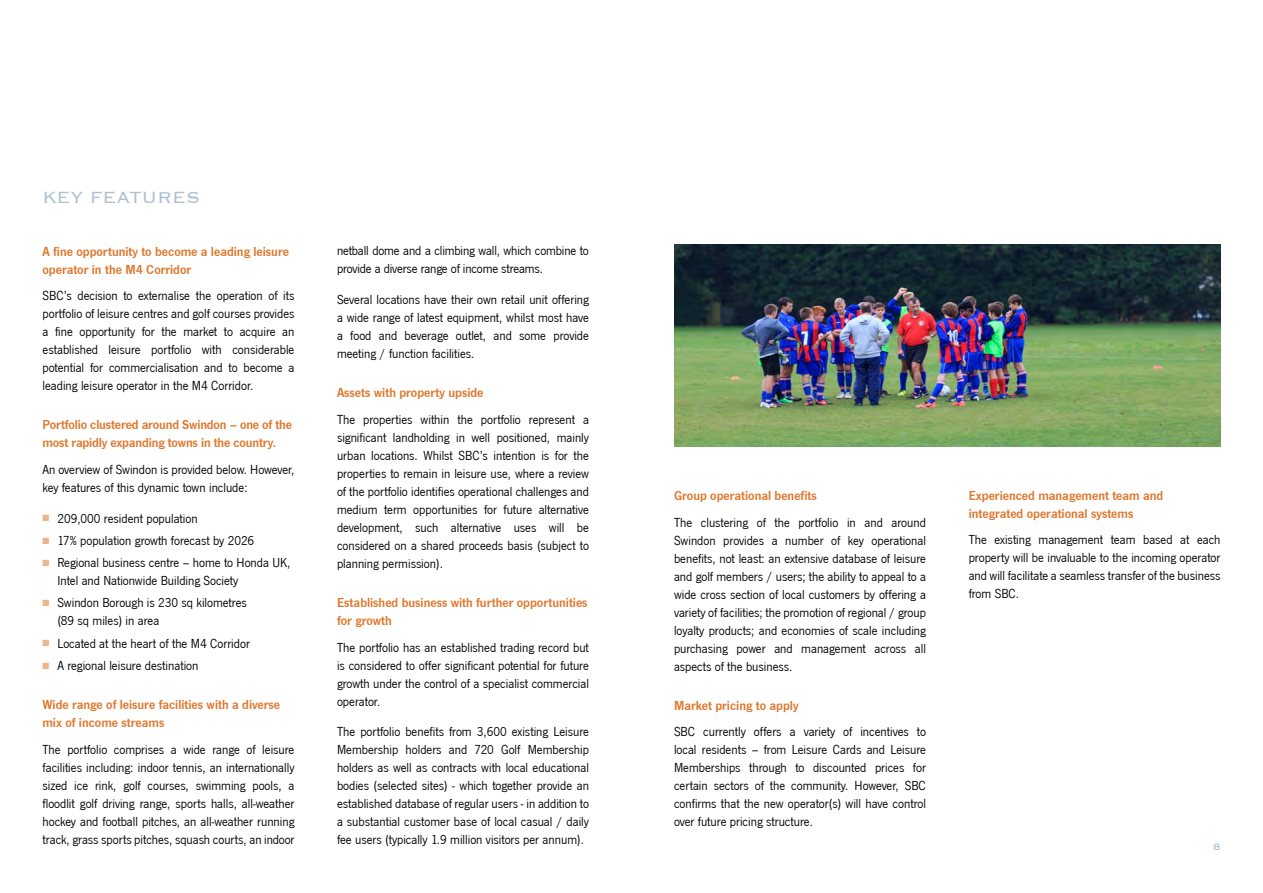
<style>
.page{position:relative;width:1263px;height:893px;background:#fff}
.page>*{position:absolute;margin:0;border:0;box-sizing:border-box;transform-origin:0 0}
.t1{font:300 21px "Copperplate";color:#aec0d0}
.t2{font:13.5px/18px "News Got T";color:#000;text-align:justify}
.t3{font:600 13.5px/18px "News Got T";color:#de782f}
.t4{font:300 12px "Copperplate";color:#a1b6c8}
.s1{color:#eeb489}
</style>
<div class="page">
<img style="left:674px;top:244px;width:546px;height:202px">
<h1 class="t1" style="left:43px;top:184px;width:62px">KEY FEATURES</h1>
<p class="t3" style="left:43px;top:242px;width:248px">A fine opportunity to become a leading leisure operator in the M4 Corridor</p>
<p class="t2" style="left:43px;top:287px;width:253px">SBC’s decision to externalise the operation of its portfolio of leisure centres and golf courses provides a fine opportunity for the market to acquire an established leisure portfolio with considerable potential for commercialisation and to become a leading leisure operator in the M4 Corridor.</p>
<p class="t3" style="left:43px;top:416px;width:251px">Portfolio clustered around Swindon – one of the most rapidly expanding towns in the country.</p>
<p class="t2" style="left:43px;top:460px;width:253px">An overview of Swindon is provided below. However, key features of this dynamic town include:</p>
<p class="t2" style="left:43px;top:509px;width:157px"><span class="s1">■</span> 209,000 resident population</p>
<p class="t2" style="left:43px;top:532px;width:213px"><span class="s1">■</span> 17% population growth forecast by 2026</p>
<p class="t2" style="left:57px;top:554px;width:235px;text-indent:-15px"><span class="s1">■</span> Regional business centre – home to Honda UK,<br>Intel and Nationwide Building Society</p>
<p class="t2" style="left:57px;top:594px;width:191px;text-indent:-15px"><span class="s1">■</span> Swindon Borough is 230 sq kilometres (89 sq miles) in area</p>
<p class="t2" style="left:43px;top:634px;width:209px"><span class="s1">■</span> Located at the heart of the M4 Corridor</p>
<p class="t2" style="left:43px;top:657px;width:157px"><span class="s1">■</span> A regional leisure destination</p>
<p class="t3" style="left:43px;top:696px;width:239px">Wide range of leisure facilities with a diverse mix of income streams</p>
<p class="t2" style="left:43px;top:740px;width:253px">The portfolio comprises a wide range of leisure facilities including: indoor tennis, an internationally sized ice rink, golf courses, swimming pools, a floodlit golf driving range, sports halls, all-weather hockey and football pitches, an all-weather running track, grass sports pitches, squash courts, an indoor</p>
<p class="t2" style="left:337px;top:242px;width:253px">netball dome and a climbing wall, which combine to provide a diverse range of income streams.</p>
<p class="t2" style="left:337px;top:291px;width:253px">Several locations have their own retail unit offering a wide range of latest equipment, whilst most have a food and beverage outlet, and some provide meeting / function facilities.</p>
<p class="t3" style="left:337px;top:384px;width:148px">Assets with property upside</p>
<p class="t2" style="left:337px;top:411px;width:253px">The properties within the portfolio represent a significant landholding in well positioned, mainly urban locations. Whilst SBC’s intention is for the properties to remain in leisure use, where a review of the portfolio identifies operational challenges and medium term opportunities for future alternative development, such alternative uses will be considered on a shared proceeds basis (subject to planning permission).</p>
<p class="t3" style="left:337px;top:594px;width:252px">Established business with further opportunities for growth</p>
<p class="t2" style="left:337px;top:638px;width:253px">The portfolio has an established trading record but is considered to offer significant potential for future growth under the control of a specialist commercial operator.</p>
<p class="t2" style="left:337px;top:723px;width:253px">The portfolio benefits from 3,600 existing Leisure Membership holders and 720 Golf Membership holders as well as contracts with local educational bodies (selected sites) - which together provide an established database of regular users - in addition to a substantial customer base of local casual / daily fee users (typically 1.9 million visitors per annum).</p>
<p class="t3" style="left:674px;top:486px;width:144px">Group operational benefits</p>
<p class="t2" style="left:674px;top:513px;width:253px">The clustering of the portfolio in and around Swindon provides a number of key operational benefits, not least: an extensive database of leisure and golf members / users; the ability to appeal to a wide cross section of local customers by offering a variety of facilities; the promotion of regional / group loyalty products; and economies of scale including purchasing power and management across all aspects of the business.</p>
<p class="t3" style="left:674px;top:696px;width:126px">Market pricing to apply</p>
<p class="t2" style="left:674px;top:723px;width:253px">SBC currently offers a variety of incentives to local residents – from Leisure Cards and Leisure Memberships through to discounted prices for certain sectors of the community. However, SBC confirms that the new operator(s) will have control over future pricing structure.</p>
<p class="t3" style="left:969px;top:486px;width:196px">Experienced management team and integrated operational systems</p>
<p class="t2" style="left:969px;top:531px;width:253px">The existing management team based at each property will be invaluable to the incoming operator and will facilitate a seamless transfer of the business from SBC.</p>
<p class="t4" style="left:1213px;top:839px;width:9px">8</p>
</div>
